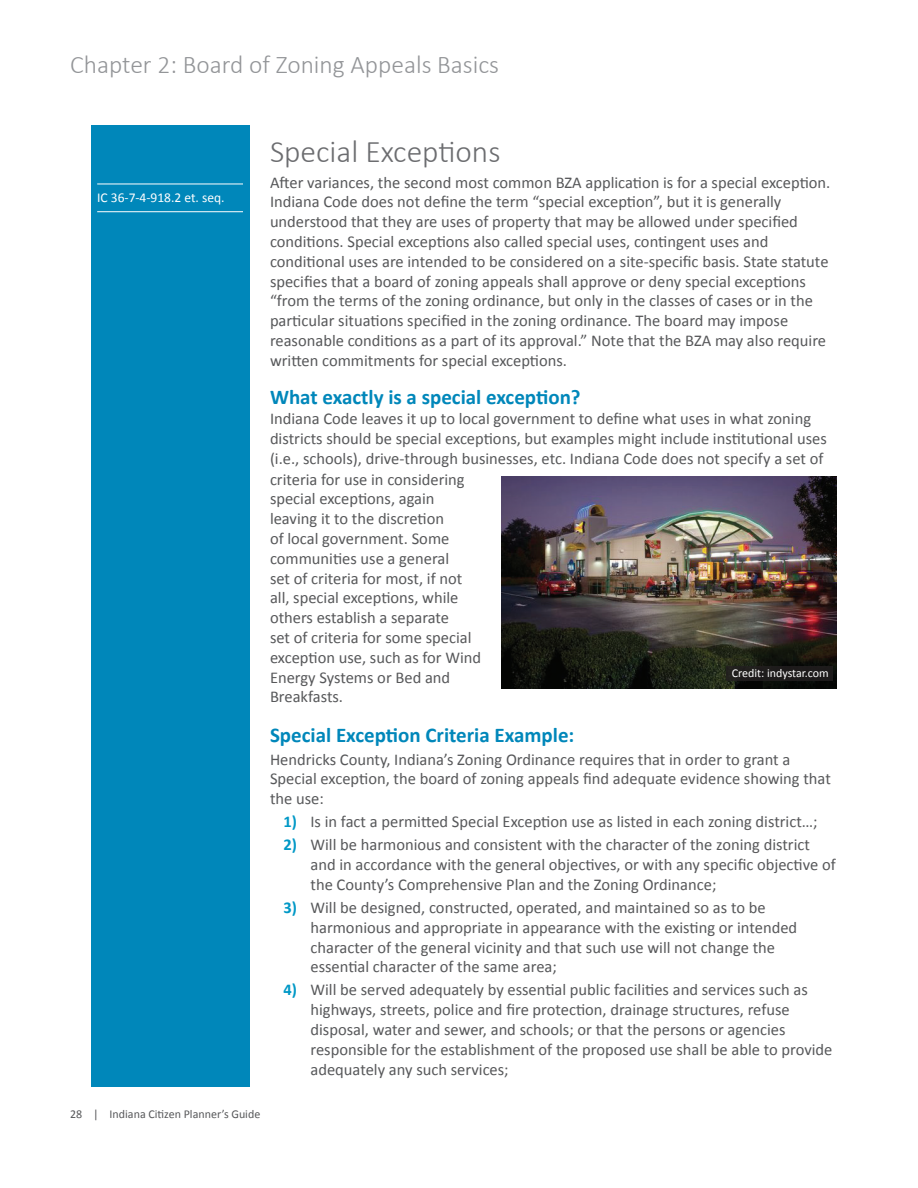
<style>
.page{position:relative;width:918px;height:1188px;background:#fff}
.page>*{position:absolute;margin:0;border:0;box-sizing:border-box;transform-origin:0 0}
.t1{font:300 31.5px "Calibri";color:#6c6d70}
.t2{font:300 25.5px "Calibri";color:#939598}
.t3{font:700 21px "Calibri";color:#0087ba}
.t4{font:16.5px/19.8px "Calibri";color:#57585a}
.t5{font:13.5px "Calibri";color:#fff}
.t6{font:12px "Calibri";color:#57585a}
.t7{font:12px "Calibri";color:#fff}
.s1{font-weight:700;color:#0098c6}
</style>
<div class="page">
<div style="left:91px;top:125px;width:158px;height:961px;background:#0087ba"></div>
<hr style="left:97px;top:184px;width:146px;height:1px;background:#fff">
<hr style="left:97px;top:211px;width:146px;height:1px;background:#fff">
<img style="left:501px;top:477px;width:336px;height:212px">
<div style="left:726px;top:667px;width:106px;height:14px;background:#231f20"></div>
<h2 class="t2" style="left:70px;top:49px;width:430px">Chapter 2: Board of Zoning Appeals Basics</h2>
<p class="t5" style="left:97px;top:189px;width:129px">IC 36-7-4-918.2 et. seq.</p>
<h1 class="t1" style="left:270px;top:132px;width:232px">Special Exceptions</h1>
<p class="t4" style="left:270px;top:172px;width:562px">After variances, the second most common BZA application is for a special exception.<br>Indiana Code does not define the term “special exception”, but it is generally understood that they are uses of property that may be allowed under specified conditions. Special exceptions also called special uses, contingent uses and conditional uses are intended to be considered on a site-specific basis. State statute specifies that a board of zoning appeals shall approve or deny special exceptions “from the terms of the zoning ordinance, but only in the classes of cases or in the particular situations specified in the zoning ordinance. The board may impose reasonable conditions as a part of its approval.” Note that the BZA may also require written commitments for special exceptions.</p>
<p class="t3" style="left:270px;top:383px;width:312px">What exactly is a special exception?</p>
<p class="t4" style="left:270px;top:409px;width:558px">Indiana Code leaves it up to local government to define what uses in what zoning districts should be special exceptions, but examples might include institutional uses (i.e., schools), drive-through businesses, etc. Indiana Code does not specify a set of</p>
<p class="t4" style="left:270px;top:469px;width:213px">criteria for use in considering special exceptions, again leaving it to the discretion<br>of local government. Some communities use a general<br>set of criteria for most, if not all, special exceptions, while others establish a separate<br>set of criteria for some special exception use, such as for Wind<br>Energy Systems or Bed and<br>Breakfasts.</p>
<p class="t3" style="left:270px;top:721px;width:306px">Special Exception Criteria Example:</p>
<p class="t4" style="left:270px;top:749px;width:562px">Hendricks County, Indiana’s Zoning Ordinance requires that in order to grant a<br>Special exception, the board of zoning appeals find adequate evidence showing that the use:</p>
<p class="t4" style="left:283px;top:812px;width:536px"><span class="s1">1)</span> Is in fact a permitted Special Exception use as listed in each zoning district…;</p>
<p class="t4" style="left:310px;top:835px;width:527px;text-indent:-27px"><span class="s1">2)</span> Will be harmonious and consistent with the character of the zoning district and in accordance with the general objectives, or with any specific objective of the County’s Comprehensive Plan and the Zoning Ordinance;</p>
<p class="t4" style="left:310px;top:898px;width:488px;text-indent:-27px"><span class="s1">3)</span> Will be designed, constructed, operated, and maintained so as to be harmonious and appropriate in appearance with the existing or intended character of the general vicinity and that such use will not change the essential character of the same area;</p>
<p class="t4" style="left:310px;top:980px;width:524px;text-indent:-27px"><span class="s1">4)</span> Will be served adequately by essential public facilities and services such as highways, streets, police and fire protection, drainage structures, refuse disposal, water and sewer, and schools; or that the persons or agencies responsible for the establishment of the proposed use shall be able to provide adequately any such services;</p>
<p class="t7" style="left:732px;top:665px;width:99px">Credit: indystar.com</p>
<p class="t6" style="left:70px;top:1106px;width:192px">28 | Indiana Citizen Planner’s Guide</p>
</div>
